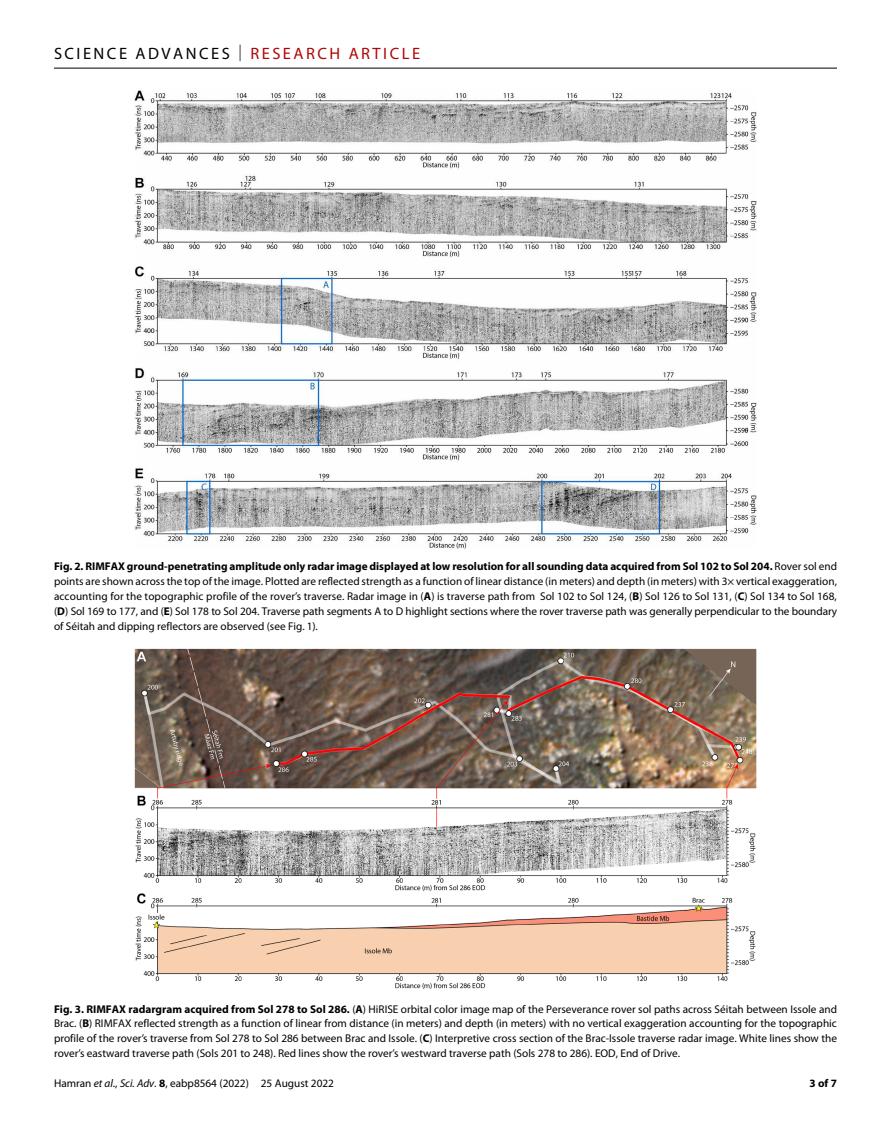
<style>
.page{position:relative;width:891px;height:1134px;background:#fff}
.page>*{position:absolute;margin:0;border:0;box-sizing:border-box;transform-origin:0 0}
.t1{font:16.5px "Myriad Pro";letter-spacing:.15em;color:#000}
.t2{font:11.25px/15px "Myriad Pro";color:#000;text-align:justify}
.t3{font:700 11.25px "Myriad Pro";color:#000}
.s1{font-weight:300}
.s2{color:#b10508}
.s3{font-weight:700}
.s4{font-style:italic}
</style>
<div class="page">
<hr style="left:54px;top:68px;width:783px;height:1px;background:#000">
<img style="left:134px;top:90px;width:623px;height:458px">
<img style="left:134px;top:648px;width:623px;height:341px">
<h1 class="t1" style="left:54px;top:40px;width:368px">SCIENCE ADVANCES <span class="s1">|</span> <span class="s2">RESEARCH ARTICLE</span></h1>
<p class="t2" style="left:54px;top:559px;width:785px"><span class="s3">Fig. 2. RIMFAX ground-penetrating amplitude only radar image displayed at low resolution for all sounding data acquired from Sol 102 to Sol 204.</span> Rover sol end points are shown across the top of the image. Plotted are reflected strength as a function of linear distance (in meters) and depth (in meters) with 3× vertical exaggeration, accounting for the topographic profile of the rover’s traverse. Radar image in (<span class="s3">A</span>) is traverse path from Sol 102 to Sol 124, (<span class="s3">B</span>) Sol 126 to Sol 131, (<span class="s3">C</span>) Sol 134 to Sol 168, (<span class="s3">D</span>) Sol 169 to 177, and (<span class="s3">E</span>) Sol 178 to Sol 204. Traverse path segments A to D highlight sections where the rover traverse path was generally perpendicular to the boundary of Séitah and dipping reflectors are observed (see Fig. 1).</p>
<p class="t2" style="left:54px;top:1001px;width:785px"><span class="s3">Fig. 3. RIMFAX radargram acquired from Sol 278 to Sol 286.</span> (<span class="s3">A</span>) HiRISE orbital color image map of the Perseverance rover sol paths across Séitah between Issole and Brac. (<span class="s3">B</span>) RIMFAX reflected strength as a function of linear from distance (in meters) and depth (in meters) with no vertical exaggeration accounting for the topographic profile of the rover’s traverse from Sol 278 to Sol 286 between Brac and Issole. (<span class="s3">C</span>) Interpretive cross section of the Brac-Issole traverse radar image. White lines show the rover’s eastward traverse path (Sols 201 to 248). Red lines show the rover’s westward traverse path (Sols 278 to 286). EOD, End of Drive.</p>
<p class="t2" style="left:54px;top:1076px;width:282px">Hamran <span class="s4">et al</span>., <span class="s4">Sci. Adv.</span> <span class="s3">8</span>, eabp8564 (2022) 25 August 2022</p>
<p class="t3" style="left:810px;top:1074px;width:29px">3 of 7</p>
</div>
